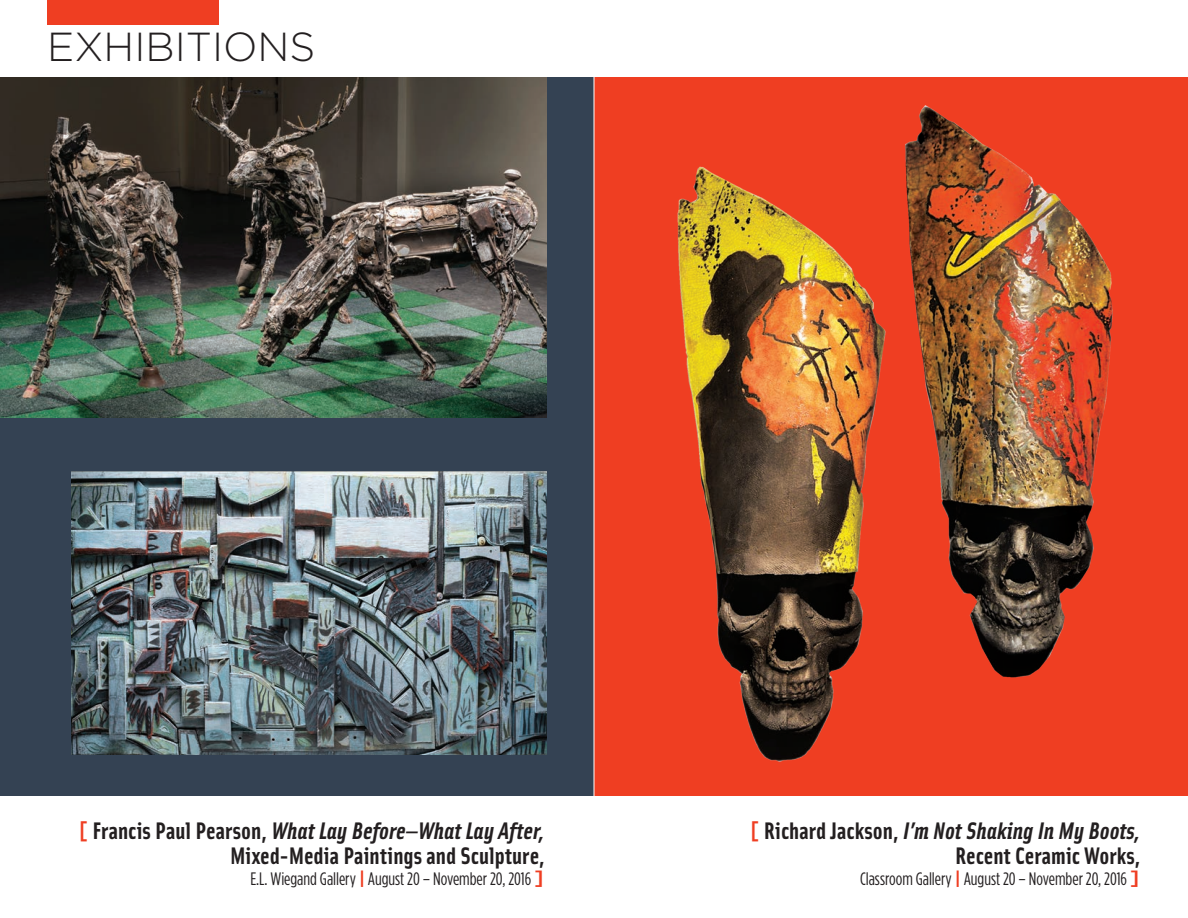
<style>
.page{position:relative;width:1188px;height:918px;background:#fff}
.page>*{position:absolute;margin:0;border:0;box-sizing:border-box;transform-origin:0 0}
.t1{font:300 40.5px "Gotham";color:#231f20}
.t2{font:700 24px/25.5px "Solex";color:#231f20;text-align:right}
.t3{font:18px "Gotham Condensed";letter-spacing:-.005em;color:#231f20}
.s1{font-weight:900;color:#ef3e22}
.s2{font-style:italic}
.s3{font-family:"Solex";font-weight:900;font-size:21px;color:#ef3e22}
.s4{font-family:"Solex";font-weight:900;font-size:19.5px;color:#ef3e22}
</style>
<div class="page">
<div style="left:0;top:78px;width:594px;height:718px;background:#344253"></div>
<div style="left:594px;top:78px;width:594px;height:718px;background:#ef3e22"></div>
<img style="left:0;top:78px;width:547px;height:339px">
<img style="left:72px;top:472px;width:475px;height:283px">
<img style="left:677px;top:166px;width:201px;height:596px">
<img style="left:878px;top:106px;width:235px;height:571px">
<div style="left:47px;top:0;width:172px;height:25px;background:#ef3e22"></div>
<hr style="left:594px;top:0;width:1px;height:918px;background:#fff">
<h1 class="t1" style="left:47px;top:25px;width:270px">EXHIBITIONS</h1>
<p class="t2" style="left:78px;top:816px;width:468px"><span class="s1">[</span> Francis Paul Pearson, <span class="s2">What Lay Before—What Lay After,<br></span>Mixed-Media Paintings and Sculpture,</p>
<p class="t3" style="left:250px;top:869px;width:296px">E.L. Wiegand Gallery <span class="s3">|</span> August 20 – November 20, 2016 <span class="s4">]</span></p>
<p class="t2" style="left:750px;top:816px;width:393px"><span class="s1">[</span> Richard Jackson, <span class="s2">I’m Not Shaking In My Boots,<br></span>Recent Ceramic Works,</p>
<p class="t3" style="left:860px;top:869px;width:282px">Classroom Gallery <span class="s3">|</span> August 20 – November 20, 2016 <span class="s4">]</span></p>
</div>
